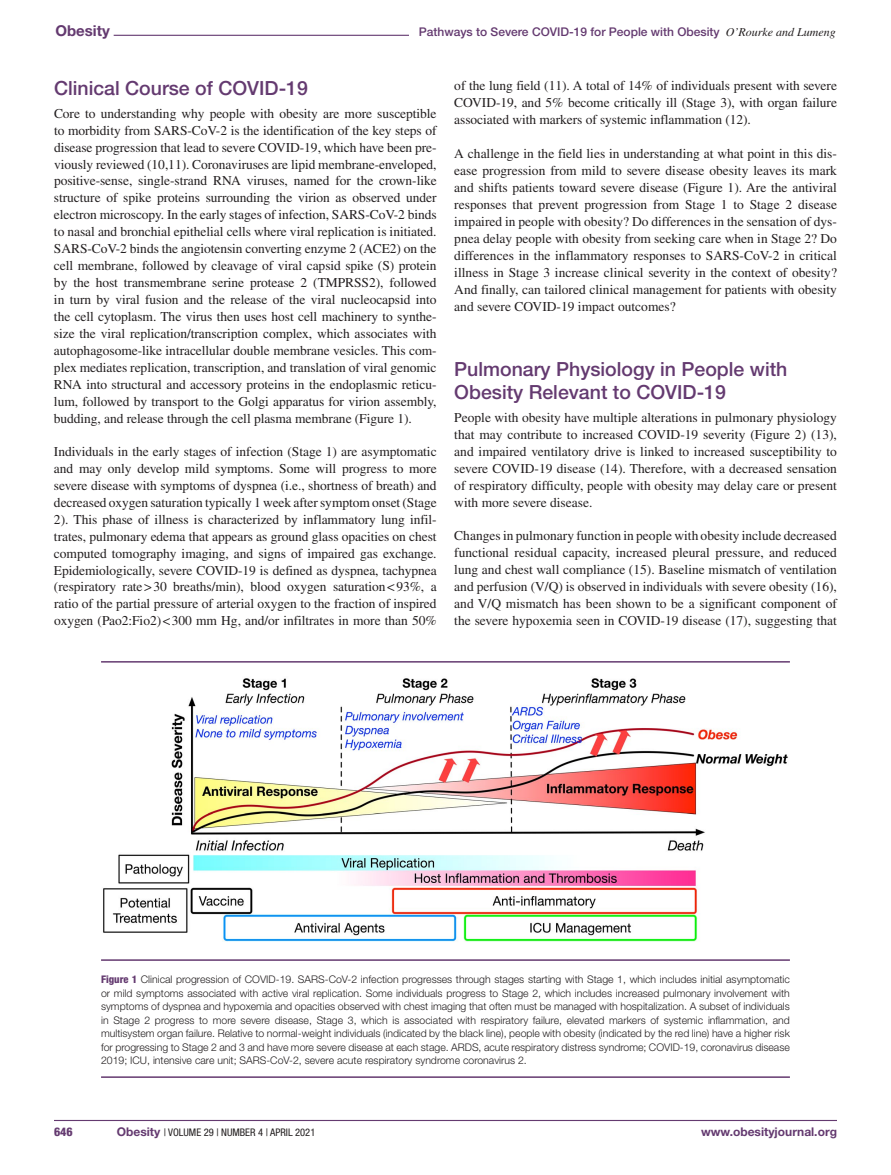
<style>
.page{position:relative;width:891px;height:1175px;background:#fff}
.page>*{position:absolute;margin:0;border:0;box-sizing:border-box;transform-origin:0 0}
.t1{font:500 19.5px/23px "Helvetica Neue LT Std";color:#643a70}
.t2{font:700 15px "Helvetica Neue LT Std";color:#643a70}
.t3{font:13.5px/17px "Times LT Std";letter-spacing:-.005em;color:#231f20;text-align:justify}
.t4{font:500 12px "Helvetica Neue LT Std";color:#643a70}
.t5{font:700 12px "Helvetica Neue LT Std";color:#643a70}
.t6{font:800 condensed 12px "Helvetica Neue LT Std";color:#643a70}
.t7{font:300 10.5px/13.5px "Helvetica Neue LT Std";color:#231f20;text-align:justify}
.t8{font:condensed 10.5px "Helvetica Neue LT Std";color:#231f20}
.s1{font-family:"Times LT Std";font-weight:400;font-style:italic;color:#231f20}
.s2{font-weight:800;font-stretch:condensed;color:#643a70}
.s3{font-weight:700;font-stretch:normal;font-size:12px;color:#643a70}
</style>
<div class="page">
<hr style="left:54px;top:1119px;width:783px;height:2px;background:#643a70">
<hr style="left:114px;top:35px;width:625px;height:1px;background:#643a70">
<div style="left:410px;top:28px;width:426px;height:15px;background:#fff"></div>
<hr style="left:101px;top:959px;width:689px;height:1px;background:#643a70">
<hr style="left:101px;top:1076px;width:689px;height:1px;background:#643a70">
<img style="left:103px;top:678px;width:685px;height:264px">
<hr style="left:101px;top:661px;width:689px;height:1px;background:#643a70">
<p class="t2" style="left:55px;top:21px;width:56px">Obesity</p>
<p class="t4" style="left:419px;top:25px;width:418px">Pathways to Severe COVID-19 for People with Obesity <span class="s1">O’Rourke and Lumeng</span></p>
<h1 class="t1" style="left:54px;top:76px;width:255px">Clinical Course of COVID-19</h1>
<p class="t3" style="left:54px;top:105px;width:384px">Core to understanding why people with obesity are more susceptible to morbidity from SARS-CoV-2 is the identification of the key steps of disease progression that lead to severe COVID-19, which have been pre&shy;viously reviewed (10,11). Coronaviruses are lipid membrane-enveloped, positive-sense, single-strand RNA viruses, named for the crown-like structure of spike proteins surrounding the virion as observed under electron microscopy. In the early stages of infection, SARS-CoV-2 binds to nasal and bronchial epithelial cells where viral replication is initiated.<br>SARS-CoV-2 binds the angiotensin converting enzyme 2 (ACE2) on the cell membrane, followed by cleavage of viral capsid spike (S) protein by the host transmembrane serine protease 2 (TMPRSS2), followed in turn by viral fusion and the release of the viral nucleocapsid into the cell cytoplasm. The virus then uses host cell machinery to synthe&shy;size the viral replication/transcription complex, which associates with autophagosome-like intracellular double membrane vesicles. This com&shy;plex mediates replication, transcription, and translation of viral genomic RNA into structural and accessory proteins in the endoplasmic reticu&shy;lum, followed by transport to the Golgi apparatus for virion assembly, budding, and release through the cell plasma membrane (Figure 1).</p>
<p class="t3" style="left:54px;top:443px;width:384px">Individuals in the early stages of infection (Stage 1) are asymptomatic and may only develop mild symptoms. Some will progress to more severe disease with symptoms of dyspnea (i.e., shortness of breath) and decreased oxygen saturation typically 1 week after symptom onset (Stage 2). This phase of illness is characterized by inflammatory lung infil&shy;trates, pulmonary edema that appears as ground glass opacities on chest computed tomography imaging, and signs of impaired gas exchange.<br>Epidemiologically, severe COVID-19 is defined as dyspnea, tachypnea (respiratory rate&gt;30 breaths/min), blood oxygen saturation&lt;93%, a ratio of the partial pressure of arterial oxygen to the fraction of inspired oxygen (Pao2:Fio2)&lt;300 mm Hg, and/or infiltrates in more than 50%</p>
<p class="t3" style="left:454px;top:77px;width:384px">of the lung field (11). A total of 14% of individuals present with severe COVID-19, and 5% become critically ill (Stage 3), with organ failure associated with markers of systemic inflammation (12).</p>
<p class="t3" style="left:454px;top:145px;width:384px">A challenge in the field lies in understanding at what point in this dis&shy;ease progression from mild to severe disease obesity leaves its mark and shifts patients toward severe disease (Figure 1). Are the antiviral responses that prevent progression from Stage 1 to Stage 2 disease impaired in people with obesity? Do differences in the sensation of dys&shy;pnea delay people with obesity from seeking care when in Stage 2? Do differences in the inflammatory responses to SARS-CoV-2 in critical illness in Stage 3 increase clinical severity in the context of obesity?<br>And finally, can tailored clinical management for patients with obesity and severe COVID-19 impact outcomes?</p>
<h1 class="t1" style="left:454px;top:357px;width:335px">Pulmonary Physiology in People with<br>Obesity Relevant to COVID-19</h1>
<p class="t3" style="left:454px;top:408px;width:384px">People with obesity have multiple alterations in pulmonary physiology that may contribute to increased COVID-19 severity (Figure 2) (13), and impaired ventilatory drive is linked to increased susceptibility to severe COVID-19 disease (14). Therefore, with a decreased sensation of respiratory difficulty, people with obesity may delay care or present with more severe disease.</p>
<p class="t3" style="left:454px;top:527px;width:384px">Changes in pulmonary function in people with obesity include decreased functional residual capacity, increased pleural pressure, and reduced lung and chest wall compliance (15). Baseline mismatch of ventilation and perfusion (V/Q) is observed in individuals with severe obesity (16), and V/Q mismatch has been shown to be a significant component of the severe hypoxemia seen in COVID-19 disease (17), suggesting that</p>
<p class="t7" style="left:101px;top:972px;width:690px"><span class="s2">Figure 1</span> Clinical progression of COVID-19. SARS-CoV-2 infection progresses through stages starting with Stage 1, which includes initial asymptomatic or mild symptoms associated with active viral replication. Some individuals progress to Stage 2, which includes increased pulmonary involvement with symptoms of dyspnea and hypoxemia and opacities observed with chest imaging that often must be managed with hospitalization. A subset of individuals in Stage 2 progress to more severe disease, Stage 3, which is associated with respiratory failure, elevated markers of systemic inflammation, and multisystem organ failure. Relative to normal-weight individuals (indicated by the black line), people with obesity (indicated by the red line) have a higher risk for progressing to Stage 2 and 3 and have more severe disease at each stage. ARDS, acute respiratory distress syndrome; COVID-19, coronavirus disease 2019; ICU, intensive care unit; SARS-CoV-2, severe acute respiratory syndrome coronavirus 2.</p>
<p class="t6" style="left:54px;top:1124px;width:20px">646</p>
<p class="t8" style="left:117px;top:1126px;width:200px"><span class="s3">Obesity</span> | VOLUME 29 | NUMBER 4 | APRIL 2021</p>
<p class="t5" style="left:701px;top:1124px;width:137px">www.obesityjournal.org</p>
</div>
